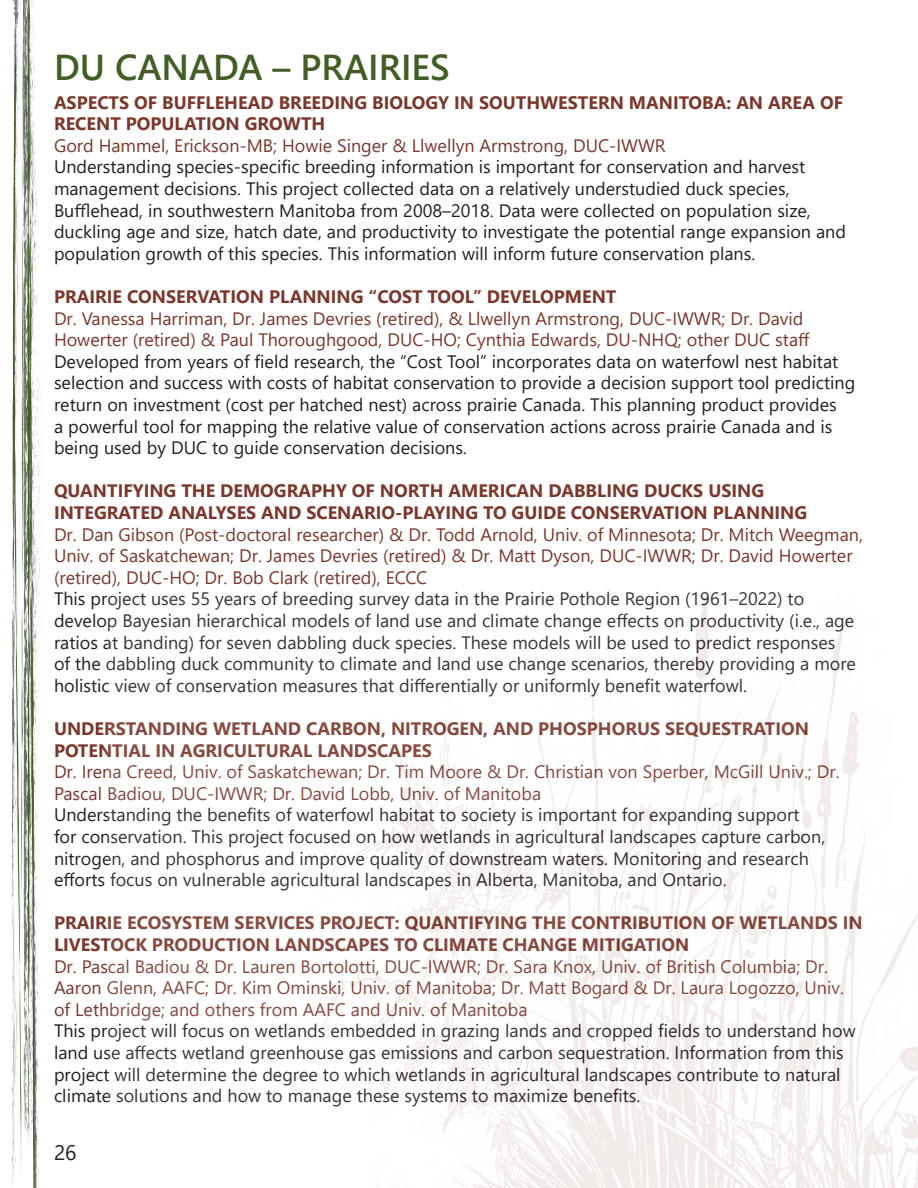
<style>
.page{position:relative;width:918px;height:1188px;background:#fff}
.page>*{position:absolute;margin:0;border:0;box-sizing:border-box;transform-origin:0 0}
.t1{font:600 36px "Segoe UI";color:#415f25}
.t2{font:21px "Segoe UI";color:#231f20}
.t3{font:18px/21.6px "Segoe UI";color:#231f20}
.t4{font:18px/21.6px "Segoe UI";color:#7b372b}
.t5{font:700 18px/21.6px "Segoe UI";color:#7b372b}
</style>
<div class="page">
<img style="left:13px;top:0;width:1px;height:1175px">
<img style="left:14px;top:0;width:29px;height:1188px">
<img style="left:321px;top:597px;width:597px;height:591px">
<p class="t1" style="left:54px;top:33px;width:397px">DU CANADA – PRAIRIES</p>
<p class="t5" style="left:54px;top:90px;width:791px">ASPECTS OF BUFFLEHEAD BREEDING BIOLOGY IN SOUTHWESTERN MANITOBA: AN AREA OF<br>RECENT POPULATION GROWTH</p>
<p class="t4" style="left:54px;top:133px;width:613px">Gord Hammel, Erickson-MB; Howie Singer &amp; Llwellyn Armstrong, DUC-IWWR</p>
<p class="t3" style="left:54px;top:155px;width:794px">Understanding species-specific breeding information is important for conservation and harvest management decisions. This project collected data on a relatively understudied duck species, Bufflehead, in southwestern Manitoba from 2008–2018. Data were collected on population size, duckling age and size, hatch date, and productivity to investigate the potential range expansion and population growth of this species. This information will inform future conservation plans.</p>
<p class="t5" style="left:54px;top:284px;width:564px">PRAIRIE CONSERVATION PLANNING “COST TOOL” DEVELOPMENT</p>
<p class="t4" style="left:54px;top:306px;width:757px">Dr. Vanessa Harriman, Dr. James Devries (retired), &amp; Llwellyn Armstrong, DUC-IWWR; Dr. David<br>Howerter (retired) &amp; Paul Thoroughgood, DUC-HO; Cynthia Edwards, DU-NHQ; other DUC staff</p>
<p class="t3" style="left:54px;top:349px;width:803px">Developed from years of field research, the “Cost Tool” incorporates data on waterfowl nest habitat selection and success with costs of habitat conservation to provide a decision support tool predicting return on investment (cost per hatched nest) across prairie Canada. This planning product provides<br>a powerful tool for mapping the relative value of conservation actions across prairie Canada and is being used by DUC to guide conservation decisions.</p>
<p class="t5" style="left:54px;top:479px;width:755px">QUANTIFYING THE DEMOGRAPHY OF NORTH AMERICAN DABBLING DUCKS USING<br>INTEGRATED ANALYSES AND SCENARIO-PLAYING TO GUIDE CONSERVATION PLANNING</p>
<p class="t4" style="left:54px;top:522px;width:810px">Dr. Dan Gibson (Post-doctoral researcher) &amp; Dr. Todd Arnold, Univ. of Minnesota; Dr. Mitch Weegman,<br>Univ. of Saskatchewan; Dr. James Devries (retired) &amp; Dr. Matt Dyson, DUC-IWWR; Dr. David Howerter (retired), DUC-HO; Dr. Bob Clark (retired), ECCC</p>
<p class="t3" style="left:54px;top:587px;width:804px">This project uses 55 years of breeding survey data in the Prairie Pothole Region (1961–2022) to develop Bayesian hierarchical models of land use and climate change effects on productivity (i.e., age ratios at banding) for seven dabbling duck species. These models will be used to predict responses of the dabbling duck community to climate and land use change scenarios, thereby providing a more holistic view of conservation measures that differentially or uniformly benefit waterfowl.</p>
<p class="t5" style="left:54px;top:716px;width:757px">UNDERSTANDING WETLAND CARBON, NITROGEN, AND PHOSPHORUS SEQUESTRATION<br>POTENTIAL IN AGRICULTURAL LANDSCAPES</p>
<p class="t4" style="left:54px;top:759px;width:787px">Dr. Irena Creed, Univ. of Saskatchewan; Dr. Tim Moore &amp; Dr. Christian von Sperber, McGill Univ.; Dr.<br>Pascal Badiou, DUC-IWWR; Dr. David Lobb, Univ. of Manitoba</p>
<p class="t3" style="left:54px;top:803px;width:773px">Understanding the benefits of waterfowl habitat to society is important for expanding support for conservation. This project focused on how wetlands in agricultural landscapes capture carbon, nitrogen, and phosphorus and improve quality of downstream waters. Monitoring and research efforts focus on vulnerable agricultural landscapes in Alberta, Manitoba, and Ontario.</p>
<p class="t5" style="left:54px;top:911px;width:810px">PRAIRIE ECOSYSTEM SERVICES PROJECT: QUANTIFYING THE CONTRIBUTION OF WETLANDS IN<br>LIVESTOCK PRODUCTION LANDSCAPES TO CLIMATE CHANGE MITIGATION</p>
<p class="t4" style="left:54px;top:954px;width:792px">Dr. Pascal Badiou &amp; Dr. Lauren Bortolotti, DUC-IWWR; Dr. Sara Knox, Univ. of British Columbia; Dr.<br>Aaron Glenn, AAFC; Dr. Kim Ominski, Univ. of Manitoba; Dr. Matt Bogard &amp; Dr. Laura Logozzo, Univ. of Lethbridge; and others from AAFC and Univ. of Manitoba</p>
<p class="t3" style="left:54px;top:1019px;width:803px">This project will focus on wetlands embedded in grazing lands and cropped fields to understand how land use affects wetland greenhouse gas emissions and carbon sequestration. Information from this project will determine the degree to which wetlands in agricultural landscapes contribute to natural climate solutions and how to manage these systems to maximize benefits.</p>
<p class="t2" style="left:54px;top:1132px;width:24px">26</p>
</div>
